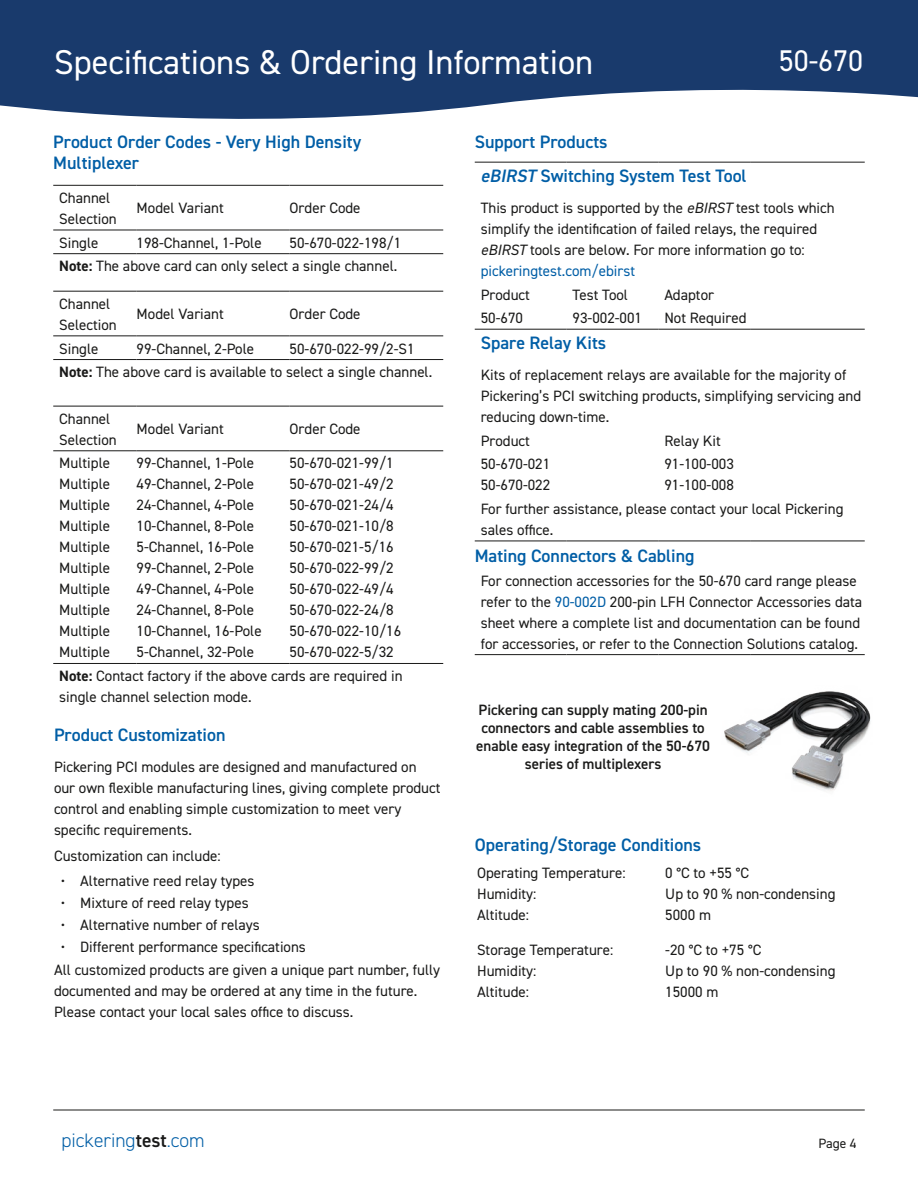
<style>
.page{position:relative;width:918px;height:1188px;background:#fff}
.page>*{position:absolute;margin:0;border:0;box-sizing:border-box;transform-origin:0 0}
.t1{font:34.5px "DIN2014";color:#fff}
.t2{font:30px "DIN2014";color:#fff}
.t3{font:300 19.5px "DIN2014";color:#015ea6}
.Sub-Heading{font:600 18px/21px "DIN2014";color:#015ea6}
.Para{font:15px/21px "DIN2014";color:#1a1a19}
.Order_Codes{font:15px/21px "DIN2014";color:#1a1a19}
.Figure_Title{font:600 15px/18px "DIN2014";color:#1a1a19;text-align:center}
.t4{font:13.5px "DIN2014";color:#1a1a19}
.s1{font-weight:700}
.s2{font-style:italic}
.s3{color:#015ea6}
.s4{font-weight:600;color:#1a1a19}
</style>
<div class="page">
<hr style="left:53px;top:185px;width:84px;height:1px;background:#1a1a19">
<hr style="left:137px;top:185px;width:153px;height:1px;background:#1a1a19">
<hr style="left:290px;top:185px;width:153px;height:1px;background:#1a1a19">
<hr style="left:53px;top:230px;width:84px;height:1px;background:#1a1a19">
<hr style="left:137px;top:230px;width:153px;height:1px;background:#1a1a19">
<hr style="left:290px;top:230px;width:153px;height:1px;background:#1a1a19">
<hr style="left:53px;top:253px;width:84px;height:1px;background:#1a1a19">
<hr style="left:137px;top:253px;width:153px;height:1px;background:#1a1a19">
<hr style="left:290px;top:253px;width:153px;height:1px;background:#1a1a19">
<hr style="left:53px;top:291px;width:84px;height:1px;background:#1a1a19">
<hr style="left:137px;top:291px;width:153px;height:1px;background:#1a1a19">
<hr style="left:290px;top:291px;width:153px;height:1px;background:#1a1a19">
<hr style="left:53px;top:335px;width:84px;height:1px;background:#1a1a19">
<hr style="left:137px;top:335px;width:153px;height:1px;background:#1a1a19">
<hr style="left:290px;top:335px;width:153px;height:1px;background:#1a1a19">
<hr style="left:53px;top:359px;width:84px;height:1px;background:#1a1a19">
<hr style="left:137px;top:359px;width:153px;height:1px;background:#1a1a19">
<hr style="left:290px;top:359px;width:153px;height:1px;background:#1a1a19">
<hr style="left:53px;top:406px;width:84px;height:1px;background:#1a1a19">
<hr style="left:137px;top:406px;width:153px;height:1px;background:#1a1a19">
<hr style="left:290px;top:406px;width:153px;height:1px;background:#1a1a19">
<hr style="left:53px;top:450px;width:84px;height:1px;background:#1a1a19">
<hr style="left:137px;top:450px;width:153px;height:1px;background:#1a1a19">
<hr style="left:290px;top:450px;width:153px;height:1px;background:#1a1a19">
<hr style="left:53px;top:663px;width:84px;height:1px;background:#1a1a19">
<hr style="left:137px;top:663px;width:153px;height:1px;background:#1a1a19">
<hr style="left:290px;top:663px;width:153px;height:1px;background:#1a1a19">
<hr style="left:475px;top:162px;width:92px;height:1px;background:#1a1a19">
<hr style="left:567px;top:162px;width:91px;height:1px;background:#1a1a19">
<hr style="left:658px;top:162px;width:92px;height:1px;background:#1a1a19">
<hr style="left:750px;top:162px;width:115px;height:1px;background:#1a1a19">
<hr style="left:475px;top:329px;width:92px;height:1px;background:#1a1a19">
<hr style="left:567px;top:329px;width:91px;height:1px;background:#1a1a19">
<hr style="left:658px;top:329px;width:92px;height:1px;background:#1a1a19">
<hr style="left:750px;top:329px;width:115px;height:1px;background:#1a1a19">
<hr style="left:475px;top:541px;width:92px;height:1px;background:#1a1a19">
<hr style="left:567px;top:541px;width:91px;height:1px;background:#1a1a19">
<hr style="left:658px;top:541px;width:92px;height:1px;background:#1a1a19">
<hr style="left:750px;top:541px;width:115px;height:1px;background:#1a1a19">
<hr style="left:475px;top:654px;width:92px;height:1px;background:#1a1a19">
<hr style="left:567px;top:654px;width:91px;height:1px;background:#1a1a19">
<hr style="left:658px;top:654px;width:92px;height:1px;background:#1a1a19">
<hr style="left:750px;top:654px;width:115px;height:1px;background:#1a1a19">
<img style="left:724px;top:691px;width:147px;height:100px">
<svg style="left:0;top:80px;width:918px;height:39px;fill:#193a6c"></svg>
<div style="left:0;top:0;width:918px;height:80px;background:#193a6c"></div>
<hr style="left:53px;top:1110px;width:812px;height:1px;background:#1a1a19">
<h1 class="t1" style="left:54px;top:41px;width:541px">Specifications &amp; Ordering Information</h1>
<h2 class="t2" style="left:779px;top:42px;width:86px">50-670</h2>
<p class="Sub-Heading" style="left:53px;top:131px;width:309px">Product Order Codes - Very High Density<br>Multiplexer</p>
<p class="Order_Codes" style="left:59px;top:187px;width:59px">Channel<br>Selection</p>
<p class="Order_Codes" style="left:137px;top:198px;width:89px">Model Variant</p>
<p class="Order_Codes" style="left:290px;top:198px;width:72px">Order Code</p>
<p class="Order_Codes" style="left:59px;top:232px;width:41px">Single</p>
<p class="Order_Codes" style="left:137px;top:232px;width:127px">198-Channel, 1-Pole</p>
<p class="Order_Codes" style="left:290px;top:232px;width:113px">50-670-022-198/1</p>
<p class="Para" style="left:59px;top:255px;width:340px"><span class="s1">Note:</span> The above card can only select a single channel.</p>
<p class="Order_Codes" style="left:59px;top:293px;width:59px">Channel<br>Selection</p>
<p class="Order_Codes" style="left:137px;top:303px;width:89px">Model Variant</p>
<p class="Order_Codes" style="left:290px;top:303px;width:72px">Order Code</p>
<p class="Order_Codes" style="left:59px;top:338px;width:41px">Single</p>
<p class="Order_Codes" style="left:137px;top:338px;width:119px">99-Channel, 2-Pole</p>
<p class="Order_Codes" style="left:290px;top:338px;width:126px">50-670-022-99/2-S1</p>
<p class="Para" style="left:59px;top:361px;width:375px"><span class="s1">Note:</span> The above card is available to select a single channel.</p>
<p class="Order_Codes" style="left:59px;top:408px;width:59px">Channel<br>Selection</p>
<p class="Order_Codes" style="left:137px;top:418px;width:89px">Model Variant</p>
<p class="Order_Codes" style="left:290px;top:418px;width:72px">Order Code</p>
<p class="Order_Codes" style="left:59px;top:453px;width:52px;text-align:justify">Multiple Multiple Multiple Multiple Multiple Multiple Multiple Multiple Multiple Multiple</p>
<p class="Order_Codes" style="left:137px;top:453px;width:127px">99-Channel, 1-Pole<br>49-Channel, 2-Pole<br>24-Channel, 4-Pole<br>10-Channel, 8-Pole<br>5-Channel, 16-Pole<br>99-Channel, 2-Pole<br>49-Channel, 4-Pole<br>24-Channel, 8-Pole<br>10-Channel, 16-Pole<br>5-Channel, 32-Pole</p>
<p class="Order_Codes" style="left:290px;top:453px;width:113px">50-670-021-99/1<br>50-670-021-49/2<br>50-670-021-24/4<br>50-670-021-10/8<br>50-670-021-5/16<br>50-670-022-99/2<br>50-670-022-49/4<br>50-670-022-24/8<br>50-670-022-10/16<br>50-670-022-5/32</p>
<p class="Para" style="left:59px;top:665px;width:345px"><span class="s1">Note:</span> Contact factory if the above cards are required in single channel selection mode.</p>
<p class="Sub-Heading" style="left:54px;top:724px;width:173px">Product Customization</p>
<p class="Para" style="left:54px;top:756px;width:388px">Pickering PCI modules are designed and manufactured on our own flexible manufacturing lines, giving complete product control and enabling simple customization to meet very specific requirements.</p>
<p class="Para" style="left:54px;top:845px;width:168px">Customization can include:</p>
<p class="Para" style="left:61px;top:870px;width:195px">• Alternative reed relay types</p>
<p class="Para" style="left:61px;top:892px;width:189px">• Mixture of reed relay types</p>
<p class="Para" style="left:61px;top:914px;width:201px">• Alternative number of relays</p>
<p class="Para" style="left:61px;top:936px;width:247px">• Different performance specifications</p>
<p class="Para" style="left:54px;top:959px;width:388px">All customized products are given a unique part number, fully documented and may be ordered at any time in the future.<br>Please contact your local sales office to discuss.</p>
<p class="Sub-Heading" style="left:475px;top:131px;width:134px">Support Products</p>
<p class="Sub-Heading" style="left:481px;top:165px;width:267px"><span class="s2">eBIRST</span> Switching System Test Tool</p>
<p class="Para" style="left:481px;top:197px;width:356px">This product is supported by the <span class="s2">eBIRST</span> test tools which simplify the identification of failed relays, the required <span class="s2">eBIRST</span> tools are below. For more information go to: <span class="s3">pickeringtest.com/ebirst</span></p>
<p class="Order_Codes" style="left:481px;top:284px;width:51px">Product</p>
<p class="Order_Codes" style="left:573px;top:284px;width:57px">Test Tool</p>
<p class="Order_Codes" style="left:664px;top:284px;width:51px">Adaptor</p>
<p class="Order_Codes" style="left:481px;top:307px;width:44px">50-670</p>
<p class="Order_Codes" style="left:573px;top:307px;width:71px">93-002-001</p>
<p class="Order_Codes" style="left:664px;top:307px;width:84px">Not Required</p>
<p class="Sub-Heading" style="left:481px;top:332px;width:127px">Spare Relay Kits</p>
<p class="Para" style="left:481px;top:364px;width:382px">Kits of replacement relays are available for the majority of<br>Pickering’s PCI switching products, simplifying servicing and reducing down-time.</p>
<p class="Order_Codes" style="left:481px;top:430px;width:51px">Product</p>
<p class="Order_Codes" style="left:664px;top:430px;width:58px">Relay Kit</p>
<p class="Order_Codes" style="left:481px;top:453px;width:71px">50-670-021<br>50-670-022</p>
<p class="Order_Codes" style="left:664px;top:453px;width:71px">91-100-003<br>91-100-008</p>
<p class="Para" style="left:481px;top:498px;width:364px">For further assistance, please contact your local Pickering sales office.</p>
<p class="Sub-Heading" style="left:475px;top:545px;width:221px">Mating Connectors &amp; Cabling</p>
<p class="Para" style="left:481px;top:570px;width:383px">For connection accessories for the 50-670 card range please refer to the <span class="s3">90-002D</span> 200-pin LFH Connector Accessories data sheet where a complete list and documentation can be found for accessories, or refer to the Connection Solutions catalog.</p>
<p class="Figure_Title" style="left:476px;top:701px;width:235px">Pickering can supply mating 200-pin connectors and cable assemblies to enable easy integration of the 50-670 series of multiplexers</p>
<p class="Sub-Heading" style="left:475px;top:834px;width:228px">Operating/Storage Conditions</p>
<p class="Para" style="left:477px;top:863px;width:150px">Operating Temperature:<br>Humidity:<br>Altitude:</p>
<p class="Para" style="left:665px;top:863px;width:172px">0 °C to +55 °C<br>Up to 90 % non-condensing<br>5000 m</p>
<p class="Para" style="left:477px;top:939px;width:138px">Storage Temperature:<br>Humidity:<br>Altitude:</p>
<p class="Para" style="left:665px;top:939px;width:172px">-20 °C to +75 °C<br>Up to 90 % non-condensing<br>15000 m</p>
<h3 class="t3" style="left:62px;top:1129px;width:145px">pickering<span class="s4">test</span>.com</h3>
<p class="t4" style="left:818px;top:1135px;width:40px">Page 4</p>
</div>
